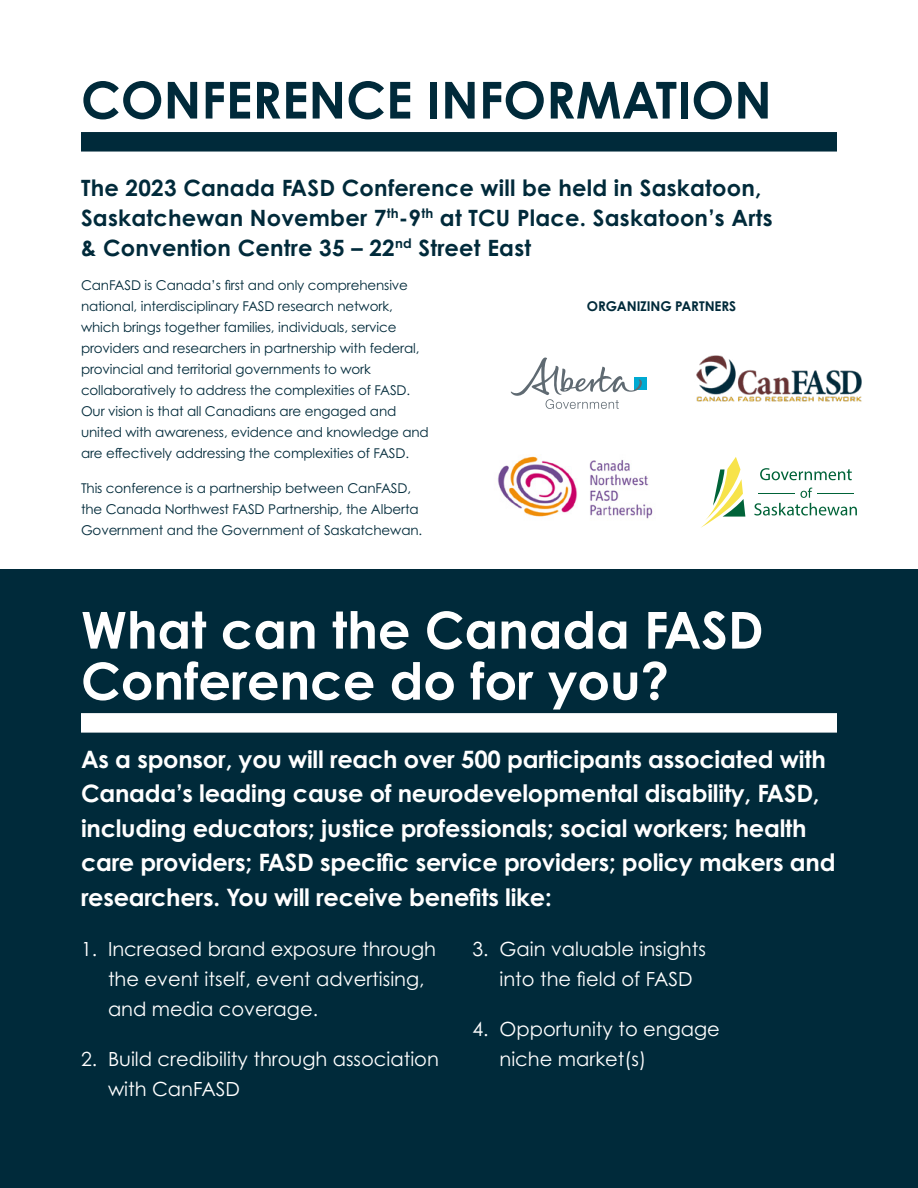
<style>
.page{position:relative;width:918px;height:1188px;background:#fff}
.page>*{position:absolute;margin:0;border:0;box-sizing:border-box;transform-origin:0 0}
.t1{font:700 51px/51px "Century Gothic Pro";color:#fff}
.t2{font:700 51px "Century Gothic Pro";color:#002a3a}
.CCSA_Body_Text{font:700 24px/34.5px "Century Gothic Pro";letter-spacing:-.01em;color:#fff}
.t3{font:700 22.5px/30px "Century Gothic Pro";letter-spacing:.01em;color:#002a3a}
.t4{font:19.5px/30px "Century Gothic Pro";color:#fff}
.CCSA_Body_Text-2{font:13.5px/21px "Century Gothic Pro";letter-spacing:-.01em;color:#002a3a}
.CCSA_Body_Text-3{font:700 13.5px "Century Gothic Pro";letter-spacing:-.01em;color:#002a3a}
</style>
<div class="page">
<div style="left:0;top:569px;width:918px;height:619px;background:#002a3a"></div>
<div style="left:81px;top:713px;width:756px;height:20px;background:#fff"></div>
<div style="left:81px;top:132px;width:756px;height:20px;background:#002a3a"></div>
<svg style="left:760px;top:468px;width:92px;height:12px"></svg>
<svg style="left:754px;top:488px;width:103px;height:28px"></svg>
<hr style="left:758px;top:493px;width:36px;height:1px;background:#006338">
<hr style="left:818px;top:493px;width:36px;height:1px;background:#006338">
<svg style="left:701px;top:457px;width:44px;height:71px"></svg>
<div style="left:635px;top:377px;width:12px;height:12px;background:#00aad2"></div>
<svg style="left:510px;top:357px;width:132px;height:52px"></svg>
<img style="left:696px;top:355px;width:166px;height:47px">
<img style="left:497px;top:456px;width:156px;height:63px">
<p class="t2" style="left:81px;top:68px;width:692px">CONFERENCE INFORMATION</p>
<p class="t3" style="left:81px;top:172px;width:693px">The 2023 Canada FASD Conference will be held in Saskatoon,<br>Saskatchewan November 7<sup>th</sup>-9<sup>th</sup> at TCU Place. Saskatoon’s Arts &amp; Convention Centre 35 – 22<sup>nd</sup> Street East</p>
<p class="CCSA_Body_Text-2" style="left:81px;top:275px;width:349px">CanFASD is Canada’s first and only comprehensive national, interdisciplinary FASD research network, which brings together families, individuals, service providers and researchers in partnership with federal, provincial and territorial governments to work collaboratively to address the complexities of FASD.<br>Our vision is that all Canadians are engaged and united with awareness, evidence and knowledge and are effectively addressing the complexities of FASD.</p>
<p class="CCSA_Body_Text-2" style="left:81px;top:477px;width:343px">This conference is a partnership between CanFASD, the Canada Northwest FASD Partnership, the Alberta<br>Government and the Government of Saskatchewan.</p>
<p class="CCSA_Body_Text-3" style="left:587px;top:298px;width:151px">ORGANIZING PARTNERS</p>
<p class="t1" style="left:81px;top:604px;width:684px">What can the Canada FASD<br>Conference do for you?</p>
<p class="CCSA_Body_Text" style="left:81px;top:742px;width:756px">As a sponsor, you will reach over 500 participants associated with Canada’s leading cause of neurodevelopmental disability, FASD, including educators; justice professionals; social workers; health care providers; FASD specific service providers; policy makers and researchers. You will receive benefits like:</p>
<p class="t4" style="left:108px;top:934px;width:330px;text-indent:-27px">1. Increased brand exposure through the event itself, event advertising, and media coverage.</p>
<p class="t4" style="left:108px;top:1044px;width:332px;text-indent:-27px">2. Build credibility through association with CanFASD</p>
<p class="t4" style="left:500px;top:934px;width:208px;text-indent:-27px">3. Gain valuable insights into the field of FASD</p>
<p class="t4" style="left:500px;top:1014px;width:222px;text-indent:-27px">4. Opportunity to engage niche market(s)</p>
</div>
